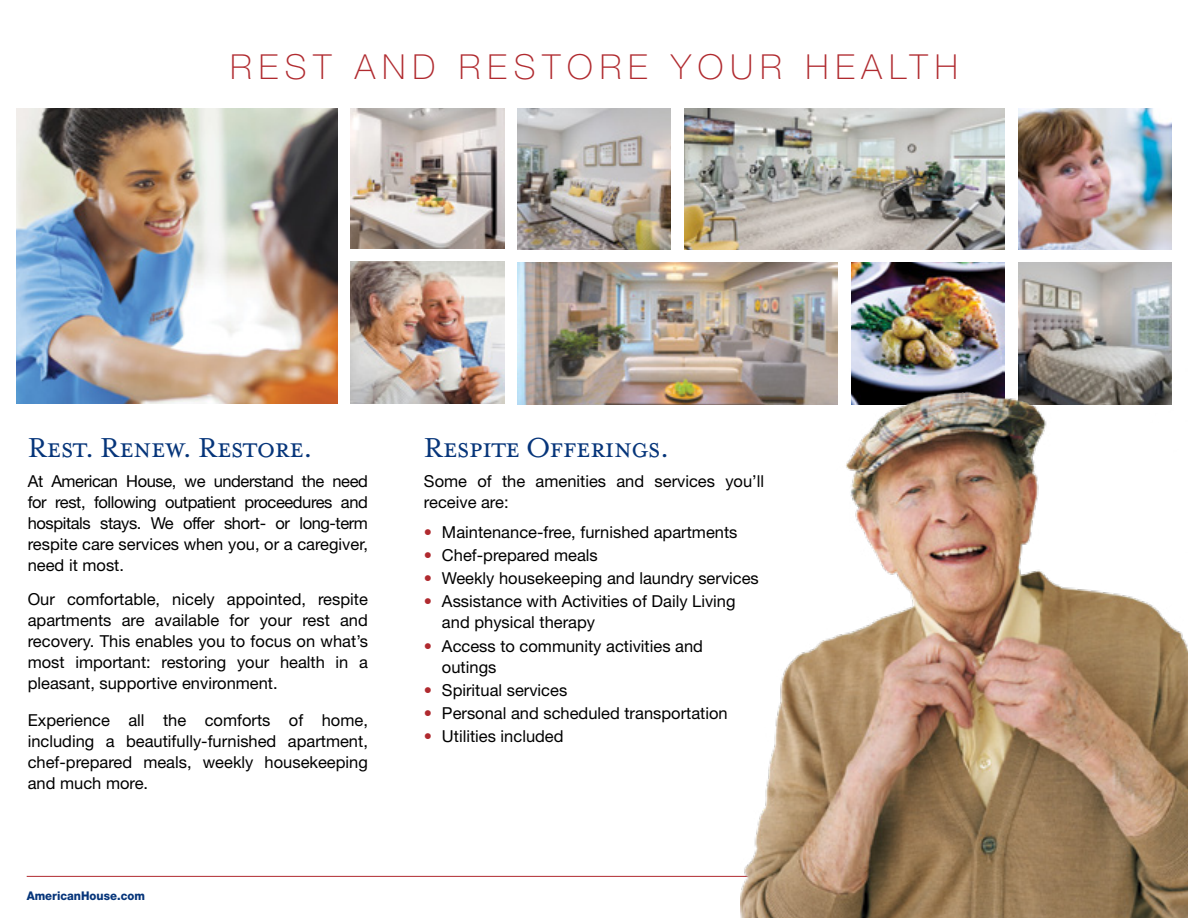
<style>
.page{position:relative;width:1188px;height:918px;background:#fff}
.page>*{position:absolute;margin:0;border:0;box-sizing:border-box;transform-origin:0 0}
.t1{font:100 34.5px "Helvetica Neue LT Std";letter-spacing:.2em;color:#b02a2f}
.t2{font:31.5px "Mrs Eaves Small Caps OT";letter-spacing:-.025em;color:#06357a}
.t3{font:16.5px/21px "Helvetica Neue LT Std";color:#000;text-align:justify}
.t4{font:800 12px "Helvetica Neue LT Std";color:#06357a;scale:.95 1}
.s1{color:#b02a2f}
</style>
<div class="page">
<img style="left:851px;top:263px;width:154px;height:103px">
<img style="left:17px;top:108px;width:320px;height:295px">
<hr style="left:27px;top:876px;width:1134px;height:1px;background:#b02a2f">
<img style="left:351px;top:108px;width:153px;height:141px">
<img style="left:351px;top:262px;width:153px;height:141px">
<img style="left:518px;top:108px;width:153px;height:141px">
<img style="left:518px;top:263px;width:320px;height:141px">
<img style="left:684px;top:108px;width:321px;height:141px">
<img style="left:1018px;top:263px;width:154px;height:103px">
<img style="left:1018px;top:108px;width:154px;height:141px">
<img style="left:741px;top:366px;width:447px;height:552px">
<h1 class="t1" style="left:230px;top:47px;width:729px">REST AND RESTORE YOUR HEALTH</h1>
<h2 class="t2" style="left:28px;top:430px;width:287px">Rest. Renew. Restore.</h2>
<p class="t3" style="left:28px;top:470px;width:342px">At American House, we understand the need for rest, following outpatient proceedures and hospitals stays. We offer short- or long-term respite care services when you, or a caregiver, need it most.</p>
<p class="t3" style="left:28px;top:589px;width:342px">Our comfortable, nicely appointed, respite apartments are available for your rest and recovery. This enables you to focus on what’s most important: restoring your health in a pleasant, supportive environment.</p>
<p class="t3" style="left:28px;top:709px;width:342px">Experience all the comforts of home, including a beautifully-furnished apartment, chef-prepared meals, weekly housekeeping and much more.</p>
<p class="t4" style="left:27px;top:889px;width:126px">AmericanHouse.com</p>
<h2 class="t2" style="left:424px;top:430px;width:247px">Respite Offerings.</h2>
<p class="t3" style="left:424px;top:470px;width:342px">Some of the amenities and services you’ll receive are:</p>
<p class="t3" style="left:424px;top:521px;width:315px"><span class="s1">•</span> Maintenance-free, furnished apartments</p>
<p class="t3" style="left:424px;top:545px;width:175px"><span class="s1">•</span> Chef-prepared meals</p>
<p class="t3" style="left:424px;top:568px;width:336px"><span class="s1">•</span> Weekly housekeeping and laundry services</p>
<p class="t3" style="left:442px;top:591px;width:295px;text-indent:-18px"><span class="s1">•</span> Assistance with Activities of Daily Living and physical therapy</p>
<p class="t3" style="left:442px;top:635px;width:263px;text-indent:-18px"><span class="s1">•</span> Access to community activities and outings</p>
<p class="t3" style="left:424px;top:679px;width:145px"><span class="s1">•</span> Spiritual services</p>
<p class="t3" style="left:424px;top:702px;width:305px"><span class="s1">•</span> Personal and scheduled transportation</p>
<p class="t3" style="left:424px;top:726px;width:141px"><span class="s1">•</span> Utilities included</p>
</div>
